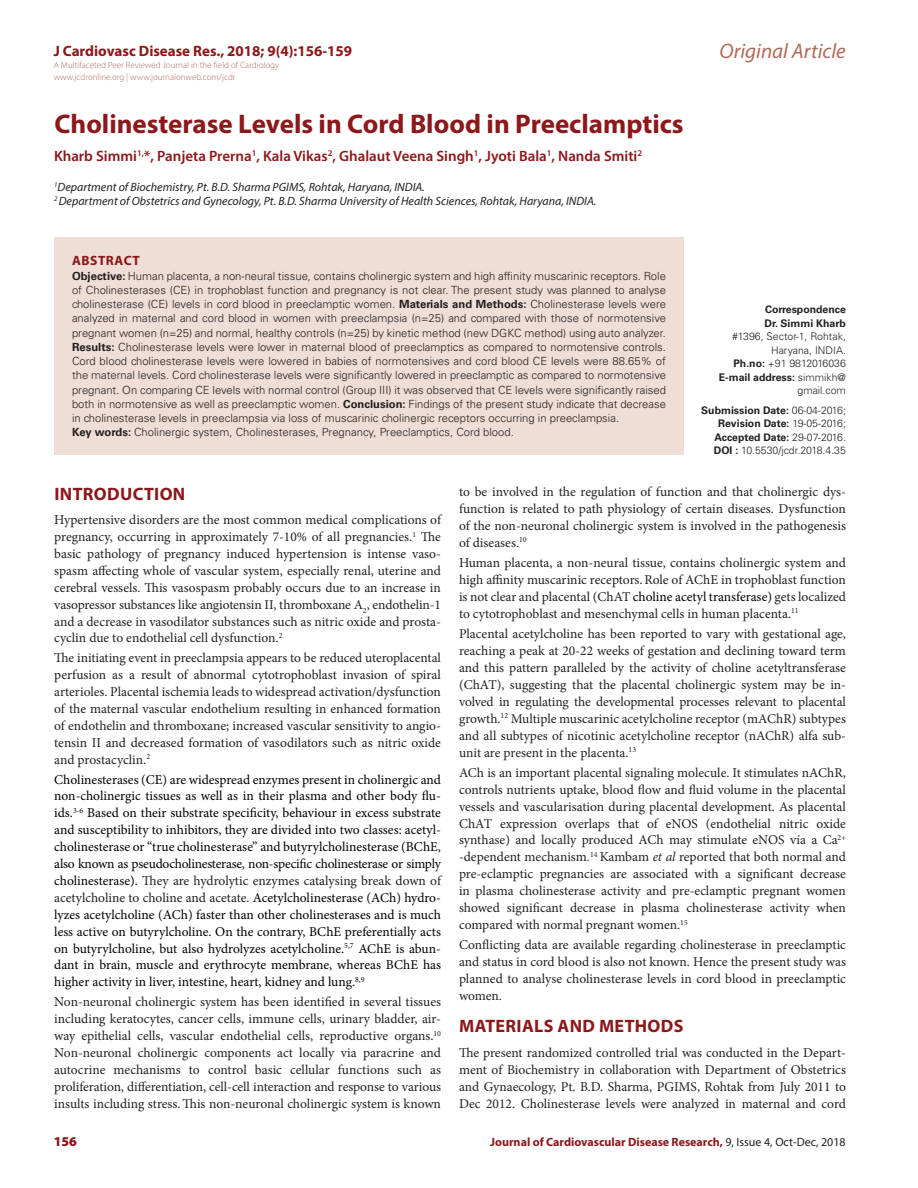
<style>
.page{position:relative;width:918px;height:1188px;background:#fff}
.page>*{position:absolute;margin:0;border:0;box-sizing:border-box;transform-origin:0 0}
.CT{font:700 27px "Myriad Pro";color:#8c181b}
.t1{font:italic 21px "Myriad Pro";color:#b16a57}
._1_HD{font:700 18px "Myriad Pro";letter-spacing:.02em;color:#8c181b}
.CA{font:600 15px "Myriad Pro";color:#8c181b}
.t2{font:700 15px "Myriad Pro";color:#8c181b}
.TXT{font:13.5px/17px "Minion Pro";color:#231f20;text-align:justify}
.TXT-2{font:13.5px/17px "Minion Pro";color:#000;text-align:justify}
.ABS_HD{font:700 13.5px "Myriad Pro";letter-spacing:.04em;color:#8c181b}
.RRH{font:900 13.5px "Myriad Pro";color:#8c181b}
.CA_Aff{font:italic 12px "Myriad Pro";color:#231f20}
.RRH-2{font:700 12px "Myriad Pro";color:#8c181b}
.ABS_TXT{font:300 11.25px/14.2px "Univers LT Std";color:#231f20;text-align:justify}
.ABS_AU_ADD{font:300 10.5px/13.5px "Univers LT Std";color:#231f20;text-align:right}
.ABS_TXT-2{font:700 10.5px/13.5px "Univers LT Std";color:#231f20;text-align:right}
.ABS_AU_ADD-2{font:700 10.5px "Univers LT Std";color:#231f20}
.t3{font:300 9px/12px "Myriad Pro";color:#b16a57}
.s1{font-weight:700}
.s2{font-weight:300}
.s3{color:#231f20}
.s4{color:#000}
.s5{color:#7030a0}
.s6{font-style:italic}
.s7{font-weight:400;color:#231f20}
</style>
<div class="page">
<div style="left:54px;top:237px;width:630px;height:217px;background:#efded6"></div>
<p class="t2" style="left:54px;top:41px;width:300px">J Cardiovasc Disease Res., 2018; 9(4):156-159</p>
<p class="t3" style="left:54px;top:58px;width:227px">A Multifaceted Peer Reviewed Journal in the field of Cardiology www.jcdronline.org | www.journalonweb.com/jcdr</p>
<p class="CT" style="left:55px;top:106px;width:631px">Cholinesterase Levels in Cord Blood in Preeclamptics</p>
<p class="CA" style="left:54px;top:147px;width:590px">Kharb Simmi<sup>1,</sup>*, Panjeta Prerna<sup>1</sup>, Kala Vikas<sup>2</sup>, Ghalaut Veena Singh<sup>1</sup>, Jyoti Bala<sup>1</sup>, Nanda Smiti<sup>2</sup></p>
<p class="CA_Aff" style="left:54px;top:180px;width:372px"><sup>1</sup>Department of Biochemistry, Pt. B.D. Sharma PGIMS, Rohtak, Haryana, INDIA.</p>
<p class="CA_Aff" style="left:54px;top:193px;width:544px"><sup>2</sup> Department of Obstetrics and Gynecology, Pt. B.D. Sharma University of Health Sciences, Rohtak, Haryana, INDIA.</p>
<h2 class="t1" style="left:720px;top:38px;width:128px">Original Article</h2>
<p class="ABS_HD" style="left:72px;top:252px;width:69px">ABSTRACT</p>
<p class="ABS_TXT" style="left:72px;top:269px;width:596px"><span class="s1">Objective:</span> Human placenta, a non-neural tissue, contains cholinergic system and high affinity muscarinic receptors. Role of Cholinesterases (CE) in trophoblast function and pregnancy is not clear. The present study was planned to analyse cholinesterase (CE) levels in cord blood in preeclamptic women. <span class="s1">Materials and Methods:</span> Cholinesterase levels were analyzed in maternal and cord blood in women with preeclampsia (n=25) and compared with those of normotensive pregnant women (n=25) and normal, healthy controls (n=25) by kinetic method (new DGKC method) using auto analyzer.<br><span class="s1">Results:</span> Cholinesterase levels were lower in maternal blood of preeclamptics as compared to normotensive controls.<br>Cord blood cholinesterase levels were lowered in babies of normotensives and cord blood CE levels were 88.65% of the maternal levels. Cord cholinesterase levels were significantly lowered in preeclamptic as compared to normotensive pregnant. On comparing CE levels with normal control (Group III) it was observed that CE levels were significantly raised both in normotensive as well as preeclamptic women. <span class="s1">Conclusion:</span> Findings of the present study indicate that decrease in cholinesterase levels in preeclampsia via loss of muscarinic cholinergic receptors occurring in preeclampsia.</p>
<p class="ABS_TXT" style="left:72px;top:425px;width:443px"><span class="s1">Key words:</span> Cholinergic system, Cholinesterases, Pregnancy, Preeclamptics, Cord blood.</p>
<p class="ABS_TXT-2" style="left:765px;top:303px;width:82px">Correspondence</p>
<p class="ABS_AU_ADD-2" style="left:764px;top:317px;width:83px">Dr. Simmi Kharb</p>
<p class="ABS_AU_ADD" style="left:732px;top:330px;width:115px">#1396, Sector-1, Rohtak,<br>Haryana, INDIA.</p>
<p class="ABS_AU_ADD" style="left:734px;top:357px;width:114px"><span class="s1">Ph.no:</span> +91 9812016036</p>
<p class="ABS_AU_ADD" style="left:719px;top:370px;width:129px"><span class="s1">E-mail address:</span> simmikh@ gmail.com</p>
<p class="ABS_TXT-2" style="left:701px;top:404px;width:146px">Submission Date: <span class="s2">06-04-2016;<br></span>Revision Date: <span class="s2">19-05-2016;<br></span>Accepted Date: <span class="s2">29-07-2016.</span></p>
<p class="ABS_AU_ADD" style="left:714px;top:444px;width:134px"><span class="s1">DOI :</span> 10.5530/jcdr.2018.4.35</p>
<p class="_1_HD" style="left:54px;top:482px;width:132px">INTRODUCTION</p>
<p class="TXT" style="left:54px;top:511px;width:388px">Hypertensive disorders are the most common medical complications of pregnancy, occurring in approximately 7-10% of all pregnancies.<sup>1</sup> The basic pathology of pregnancy induced hypertension is intense vaso&shy;spasm affecting whole of vascular system, especially renal, uterine and cerebral vessels. This vasospasm probably occurs due to an increase in vasopressor substances like angiotensin II, thromboxane A<sub>2</sub>, endothelin-1 and a decrease in vasodilator substances such as nitric oxide and prosta&shy;cyclin due to endothelial cell dysfunction.<sup>2</sup></p>
<p class="TXT" style="left:54px;top:650px;width:388px">The initiating event in preeclampsia appears to be reduced uteroplacental perfusion as a result of abnormal cytotrophoblast invasion of spiral arterioles. Placental ischemia leads to widespread activation/dysfunction of the maternal vascular endothelium resulting in enhanced formation of endothelin and thromboxane; increased vascular sensitivity to angio&shy;tensin II and decreased formation of vasodilators such as nitric oxide and prostacyclin.<sup>2</sup></p>
<p class="TXT-2" style="left:54px;top:771px;width:388px">Cholinesterases (CE) are widespread enzymes present in cholinergic and non-cholinergic tissues as well as in their plasma and other body flu&shy;ids.<sup>3-6</sup> Based on their substrate specificity, behaviour in excess substrate and susceptibility to inhibitors, they are divided into two classes: acetyl&shy;cholinesterase or “true cholinesterase” and butyrylcholinesterase (BChE, also known as pseudocholinesterase, non-specific cholinesterase or simply cholinesterase). <span class="s3">They are hydrolytic enzymes catalysing break down of acetylcholine to choline and acetate.</span> Acetylcholinesterase (ACh) hydro&shy;lyzes acetylcholine (ACh) faster than other cholinesterases and is much less active on butyrylcholine. On the contrary, BChE preferentially acts on butyrylcholine, but also hydrolyzes acetylcholine.<sup>5,7</sup> AChE is abun&shy;dant in brain, muscle and erythrocyte membrane, whereas BChE has higher activity in liver, intestine, heart, kidney and lung.<sup>8,9</sup></p>
<p class="TXT" style="left:54px;top:993px;width:388px">Non-neuronal cholinergic system has been identified in several tissues including keratocytes, cancer cells, immune cells, urinary bladder, air&shy;way epithelial cells, vascular endothelial cells, reproductive organs.<sup>10<br></sup>Non-neuronal cholinergic components act locally via paracrine and autocrine mechanisms to control basic cellular functions such as proliferation, differentiation, cell-cell interaction and response to various insults including stress.This non-neuronal cholinergic system is known</p>
<p class="TXT" style="left:459px;top:483px;width:389px">to be involved in the regulation of function and that cholinergic dys&shy;function is related to path physiology of certain diseases. Dysfunction of the non-neuronal cholinergic system is involved in the pathogenesis of diseases.<sup>10</sup></p>
<p class="TXT" style="left:459px;top:554px;width:389px">Human placenta, a non-neural tissue, contains cholinergic system and high affinity muscarinic receptors.Role of AChE in trophoblast function is not clear and placental (ChAT <span class="s4">choline acetyl transferase)</span> gets localized to cytotrophoblast and mesenchymal cells in human placenta.<sup>11</sup></p>
<p class="TXT" style="left:459px;top:625px;width:389px">Placental acetylcholine has been reported to vary with gestational age, reaching a peak at 20-22 weeks of gestation and declining toward term and this pattern paralleled by the activity of choline acetyltransferase (ChAT), suggesting that the placental cholinergic system may be in&shy;volved in regulating the developmental processes relevant to placental growth.<sup>12</sup> Multiple muscarinic acetylcholine receptor (mAChR) subtypes and all subtypes of nicotinic acetylcholine receptor (nAChR) alfa sub&shy;unit are present in the placenta.<sup>13</sup></p>
<p class="TXT" style="left:459px;top:764px;width:389px">ACh is an important placental signaling molecule. It stimulates nAChR, controls nutrients uptake, blood flow and fluid volume in the placental vessels and vascularisation during placental development. As placental ChAT expression overlaps that of eNOS (endothelial nitric oxide synthase) and locally produced ACh may stimulate eNOS vía a Ca<sup>2+ </sup>-dependent mechanism<span class="s5">.</span><sup>14</sup> Kambam <span class="s6">et al</span> reported that both normal and pre-eclamptic pregnancies are associated with a significant decrease in plasma cholinesterase activity and pre-eclamptic pregnant women showed significant decrease in plasma cholinesterase activity when compared with normal pregnant women.<sup>15</sup></p>
<p class="TXT" style="left:459px;top:937px;width:389px">Conflicting data are available regarding cholinesterase in preeclamptic and status in cord blood is also not known. Hence the present study was planned to analyse cholinesterase levels in cord blood in preeclamptic women.</p>
<p class="_1_HD" style="left:459px;top:1014px;width:226px">MATERIALS AND METHODS</p>
<p class="TXT" style="left:459px;top:1044px;width:389px">The present randomized controlled trial was conducted in the Depart&shy;ment of Biochemistry in collaboration with Department of Obstetrics and Gynaecology, Pt. B.D. Sharma, PGIMS, Rohtak from July 2011 to Dec 2012. Cholinesterase levels were analyzed in maternal and cord</p>
<p class="RRH" style="left:54px;top:1132px;width:25px">156</p>
<p class="RRH-2" style="left:490px;top:1134px;width:357px">Journal of Cardiovascular Disease Research, <span class="s7">9, Issue 4, Oct-Dec, 2018</span></p>
</div>
